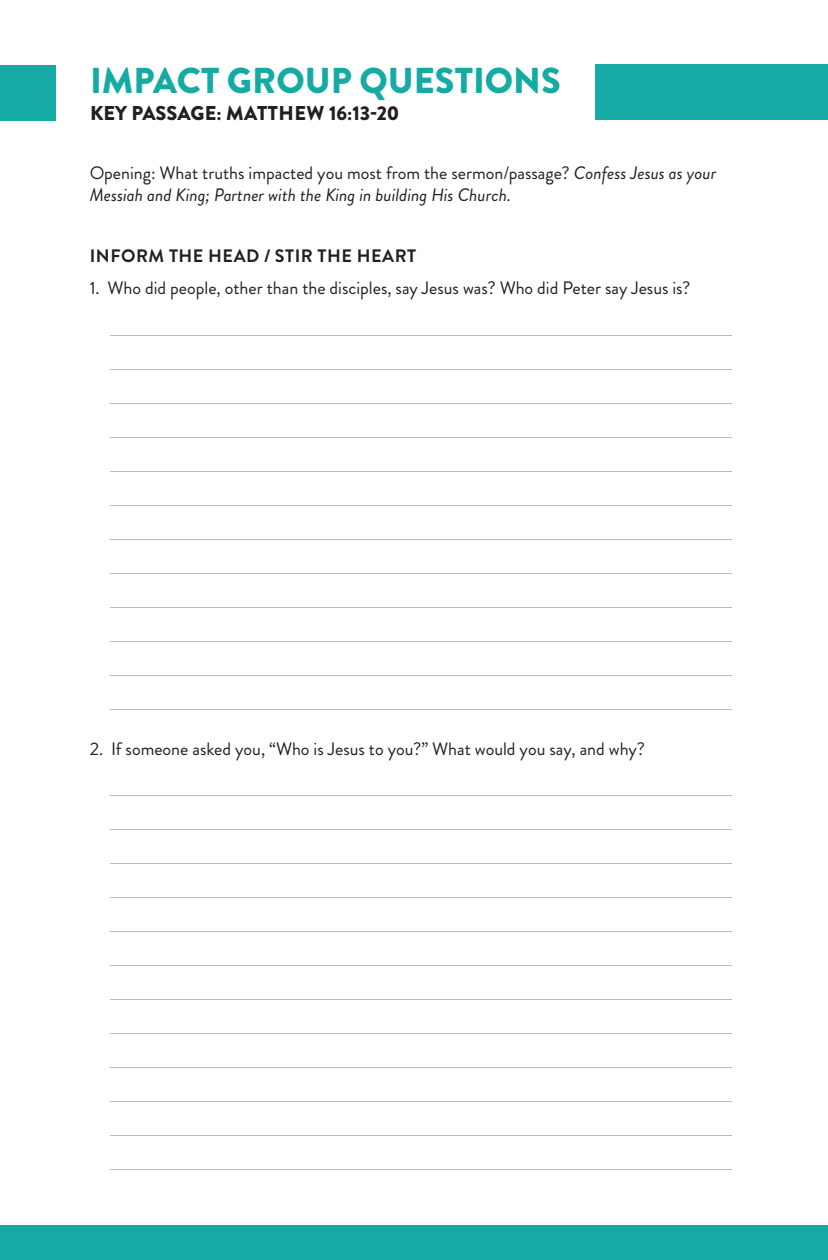
<style>
.page{position:relative;width:828px;height:1260px;background:#fff}
.page>*{position:absolute;margin:0;border:0;box-sizing:border-box;transform-origin:0 0}
.t1{font:900 36px "Brandon Grotesque";color:#16aaa4}
.t2{font:900 20px "Brandon Grotesque";color:#231f20}
.t3{font:18px "Brandon Grotesque";color:#231f20}
.t4{font:italic 18px/21.6px "Brandon Grotesque";color:#231f20}
.t5{font:700 18px "Brandon Grotesque";letter-spacing:.03em;color:#231f20}
.s1{font-style:normal}
</style>
<div class="page">
<div style="left:0;top:66px;width:55px;height:55px;background:#16aaa4"></div>
<div style="left:595px;top:65px;width:233px;height:55px;background:#16aaa4"></div>
<div style="left:0;top:1226px;width:828px;height:34px;background:#16aaa4"></div>
<hr style="left:110px;top:437px;width:622px;height:1px;background:#bcbdc0">
<hr style="left:110px;top:471px;width:622px;height:1px;background:#bcbdc0">
<hr style="left:110px;top:505px;width:622px;height:1px;background:#bcbdc0">
<hr style="left:110px;top:335px;width:622px;height:1px;background:#bcbdc0">
<hr style="left:110px;top:369px;width:622px;height:1px;background:#bcbdc0">
<hr style="left:110px;top:403px;width:622px;height:1px;background:#bcbdc0">
<hr style="left:110px;top:641px;width:622px;height:1px;background:#bcbdc0">
<hr style="left:110px;top:675px;width:622px;height:1px;background:#bcbdc0">
<hr style="left:110px;top:709px;width:622px;height:1px;background:#bcbdc0">
<hr style="left:110px;top:539px;width:622px;height:1px;background:#bcbdc0">
<hr style="left:110px;top:573px;width:622px;height:1px;background:#bcbdc0">
<hr style="left:110px;top:607px;width:622px;height:1px;background:#bcbdc0">
<hr style="left:110px;top:897px;width:622px;height:1px;background:#bcbdc0">
<hr style="left:110px;top:931px;width:622px;height:1px;background:#bcbdc0">
<hr style="left:110px;top:965px;width:622px;height:1px;background:#bcbdc0">
<hr style="left:110px;top:795px;width:622px;height:1px;background:#bcbdc0">
<hr style="left:110px;top:829px;width:622px;height:1px;background:#bcbdc0">
<hr style="left:110px;top:863px;width:622px;height:1px;background:#bcbdc0">
<hr style="left:110px;top:1101px;width:622px;height:1px;background:#bcbdc0">
<hr style="left:110px;top:1135px;width:622px;height:1px;background:#bcbdc0">
<hr style="left:110px;top:1169px;width:622px;height:1px;background:#bcbdc0">
<hr style="left:110px;top:999px;width:622px;height:1px;background:#bcbdc0">
<hr style="left:110px;top:1033px;width:622px;height:1px;background:#bcbdc0">
<hr style="left:110px;top:1067px;width:622px;height:1px;background:#bcbdc0">
<p class="t1" style="left:90px;top:55px;width:472px">IMPACT GROUP QUESTIONS</p>
<p class="t2" style="left:90px;top:99px;width:311px">KEY PASSAGE: MATTHEW 16:13-20</p>
<p class="t4" style="left:90px;top:162px;width:628px"><span class="s1">Opening: What truths impacted you most from the sermon/passage?</span> Confess Jesus as your<br>Messiah and King; Partner with the King in building His Church.</p>
<p class="t5" style="left:90px;top:243px;width:328px">INFORM THE HEAD / STIR THE HEART</p>
<p class="t3" style="left:90px;top:275px;width:602px">1. Who did people, other than the disciples, say Jesus was? Who did Peter say Jesus is?</p>
<p class="t3" style="left:90px;top:737px;width:557px">2. If someone asked you, “Who is Jesus to you?” What would you say, and why?</p>
</div>
